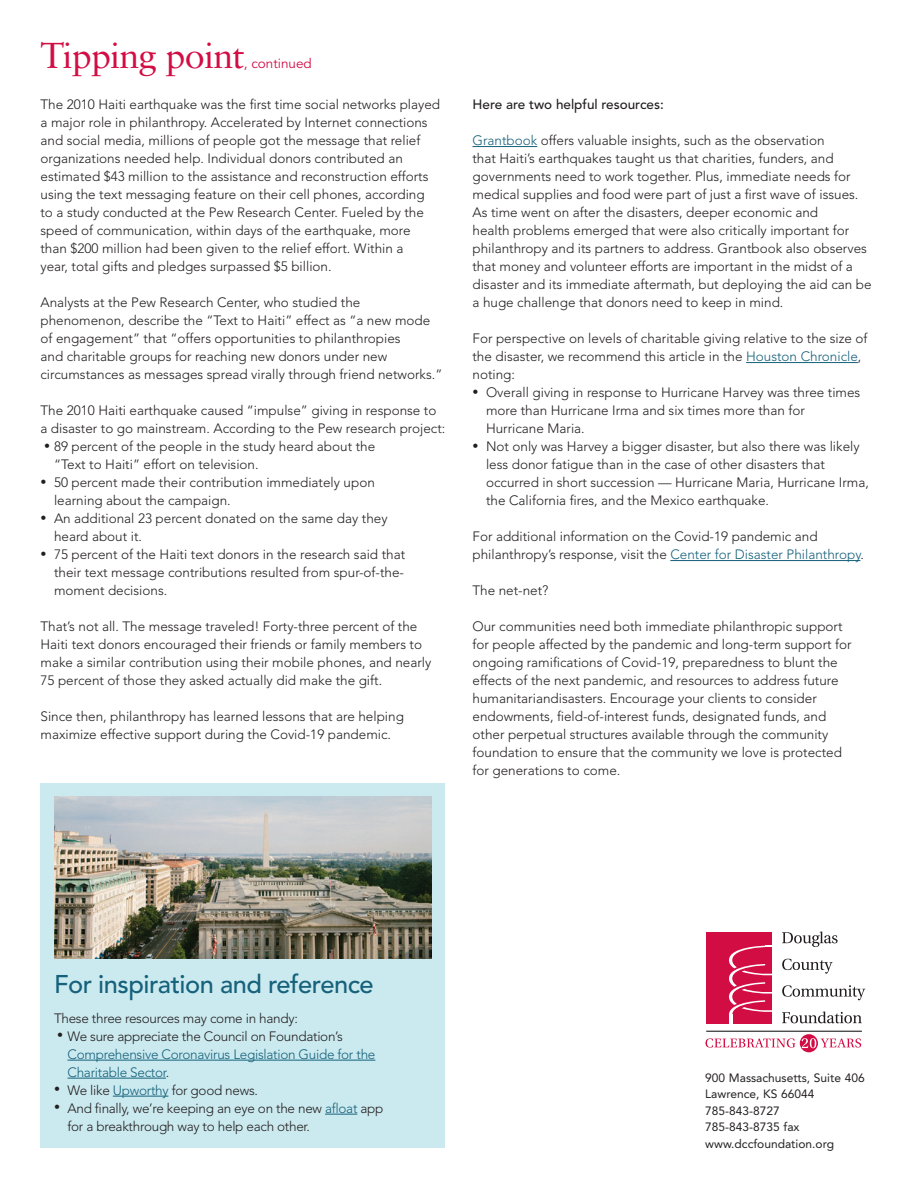
<style>
.page{position:relative;width:918px;height:1188px;background:#fff}
.page>*{position:absolute;margin:0;border:0;box-sizing:border-box;transform-origin:0 0}
.t1{font:36px "Sabon LT Std";letter-spacing:-.02em;color:#d20d44}
.t2{font:500 25.5px "Avenir LT Std";letter-spacing:-.02em;color:#16617b}
.t3{font:300 13.5px/18px "Avenir LT Std";color:#231f20}
.t4{font:300 13.5px/18px "Avenir LT Std";letter-spacing:-.02em;color:#231f20}
.t5{font:300 13.5px/18px "Avenir LT Std";letter-spacing:-.02em;color:#16617b}
.t6{font:500 13.5px "Avenir LT Std";color:#231f20}
.t7{font:13.5px "Avenir LT Std";color:#d20d44}
.t8{font:12px/16.5px "Avenir LT Std";color:#231f20}
.s1{font-size:12px}
.s2{color:#16617b}
.s3{font-size:12px;color:#231f20}
.s4{color:#231f20}
</style>
<div class="page">
<hr style="left:706px;top:1031px;width:156px;height:1px;background:#040503">
<svg style="left:800px;top:1034px;width:18px;height:18px"></svg>
<div style="left:706px;top:932px;width:66px;height:92px;background:#d20d44"></div>
<svg style="left:729px;top:946px;width:43px;height:78px"></svg>
<svg style="left:782px;top:931px;width:56px;height:16px"></svg>
<svg style="left:782px;top:959px;width:51px;height:15px"></svg>
<svg style="left:782px;top:985px;width:83px;height:15px"></svg>
<svg style="left:782px;top:1011px;width:80px;height:12px"></svg>
<svg style="left:706px;top:1038px;width:89px;height:10px"></svg>
<svg style="left:802px;top:1038px;width:59px;height:10px"></svg>
<hr style="left:472px;top:146px;width:65px;height:1px;background:#16617b">
<hr style="left:746px;top:362px;width:112px;height:1px;background:#16617b">
<hr style="left:670px;top:560px;width:190px;height:1px;background:#16617b">
<div style="left:40px;top:783px;width:406px;height:365px;background:#cbeaef"></div>
<hr style="left:68px;top:1060px;width:307px;height:1px;background:#16617b">
<hr style="left:68px;top:1078px;width:98px;height:1px;background:#16617b">
<hr style="left:113px;top:1096px;width:55px;height:1px;background:#16617b">
<hr style="left:325px;top:1114px;width:32px;height:1px;background:#16617b">
<img style="left:54px;top:796px;width:378px;height:162px">
<h1 class="t1" style="left:40px;top:34px;width:206px">Tipping point</h1>
<p class="t7" style="left:244px;top:56px;width:70px">, continued</p>
<p class="t3" style="left:40px;top:96px;width:401px">The 2010 Haiti earthquake was the first time social networks played a major role in philanthropy. Accelerated by Internet connections and social media, millions of people got the message that relief organizations needed help. Individual donors contributed an estimated $43 million to the assistance and reconstruction efforts using the text messaging feature on their cell phones, according to a study conducted at the Pew Research Center. Fueled by the speed of communication, within days of the earthquake, more than $200 million had been given to the relief effort. Within a<br>year, total gifts and pledges surpassed $5 billion.</p>
<p class="t3" style="left:40px;top:294px;width:403px">Analysts at the Pew Research Center, who studied the phenomenon, describe the “Text to Haiti” effect as “a new mode of engagement” that “offers opportunities to philanthropies<br>and charitable groups for reaching new donors under new circumstances as messages spread virally through friend networks.”</p>
<p class="t3" style="left:40px;top:402px;width:406px">The 2010 Haiti earthquake caused “impulse” giving in response to a disaster to go mainstream. According to the Pew research project:</p>
<p class="t3" style="left:54px;top:438px;width:323px;text-indent:-10px"><span class="s1">•</span> 89 percent of the people in the study heard about the “Text to Haiti” effort on television.</p>
<p class="t3" style="left:54px;top:474px;width:322px;text-indent:-14px"><span class="s1">•</span> 50 percent made their contribution immediately upon learning about the campaign.</p>
<p class="t3" style="left:54px;top:510px;width:335px;text-indent:-14px"><span class="s1">•</span> An additional 23 percent donated on the same day they heard about it.</p>
<p class="t3" style="left:54px;top:546px;width:353px;text-align:justify;text-indent:-14px"><span class="s1">•</span> 75 percent of the Haiti text donors in the research said that their text message contributions resulted from spur-of-the&shy;moment decisions.</p>
<p class="t3" style="left:41px;top:618px;width:392px">That’s not all. The message traveled! Forty-three percent of the Haiti text donors encouraged their friends or family members to make a similar contribution using their mobile phones, and nearly 75 percent of those they asked actually did make the gift.</p>
<p class="t3" style="left:41px;top:708px;width:365px">Since then, philanthropy has learned lessons that are helping maximize effective support during the Covid-19 pandemic.</p>
<p class="t6" style="left:472px;top:97px;width:193px">Here are two helpful resources:</p>
<p class="t3" style="left:472px;top:132px;width:401px"><span class="s2">Grantbook</span> offers valuable insights, such as the observation<br>that Haiti’s earthquakes taught us that charities, funders, and governments need to work together. Plus, immediate needs for medical supplies and food were part of just a first wave of issues.<br>As time went on after the disasters, deeper economic and<br>health problems emerged that were also critically important for philanthropy and its partners to address. Grantbook also observes that money and volunteer efforts are important in the midst of a disaster and its immediate aftermath, but deploying the aid can be a huge challenge that donors need to keep in mind.</p>
<p class="t3" style="left:472px;top:330px;width:397px">For perspective on levels of charitable giving relative to the size of the disaster, we recommend this article in the <span class="s2">Houston Chronicle</span>, noting:</p>
<p class="t3" style="left:486px;top:384px;width:376px;text-indent:-14px"><span class="s1">•</span> Overall giving in response to Hurricane Harvey was three times more than Hurricane Irma and six times more than for<br>Hurricane Maria.</p>
<p class="t3" style="left:486px;top:438px;width:384px;text-indent:-14px"><span class="s1">•</span> Not only was Harvey a bigger disaster, but also there was likely less donor fatigue than in the case of other disasters that occurred in short succession — Hurricane Maria, Hurricane Irma, the California fires, and the Mexico earthquake.</p>
<p class="t3" style="left:473px;top:528px;width:393px">For additional information on the Covid-19 pandemic and philanthropy’s response, visit the <span class="s2">Center for Disaster Philanthropy</span>.</p>
<p class="t3" style="left:473px;top:582px;width:78px">The net-net?</p>
<p class="t3" style="left:473px;top:618px;width:381px">Our communities need both immediate philanthropic support for people affected by the pandemic and long-term support for ongoing ramifications of Covid-19, preparedness to blunt the effects of the next pandemic, and resources to address future humanitariandisasters. Encourage your clients to consider endowments, field-of-interest funds, designated funds, and other perpetual structures available through the community foundation to ensure that the community we love is protected for generations to come.</p>
<h2 class="t2" style="left:54px;top:969px;width:321px">For inspiration and reference</h2>
<p class="t4" style="left:54px;top:1009px;width:245px">These three resources may come in handy:</p>
<p class="t5" style="left:68px;top:1027px;width:309px;text-indent:-10px"><span class="s3">•</span> <span class="s4">We sure appreciate the Council on Foundation’s<br></span>Comprehensive Coronavirus Legislation Guide for the<br>Charitable Sector<span class="s4">.</span></p>
<p class="t4" style="left:54px;top:1081px;width:206px"><span class="s1">•</span> We like <span class="s2">Upworthy</span> for good news.</p>
<p class="t4" style="left:68px;top:1099px;width:317px;text-indent:-14px"><span class="s1">•</span> And finally, we’re keeping an eye on the new <span class="s2">afloat</span> app for a breakthrough way to help each other.</p>
<p class="t8" style="left:705px;top:1069px;width:161px">900 Massachusetts, Suite 406<br>Lawrence, KS 66044<br>785-843-8727<br>785-843-8735 fax www.dccfoundation.org</p>
</div>
